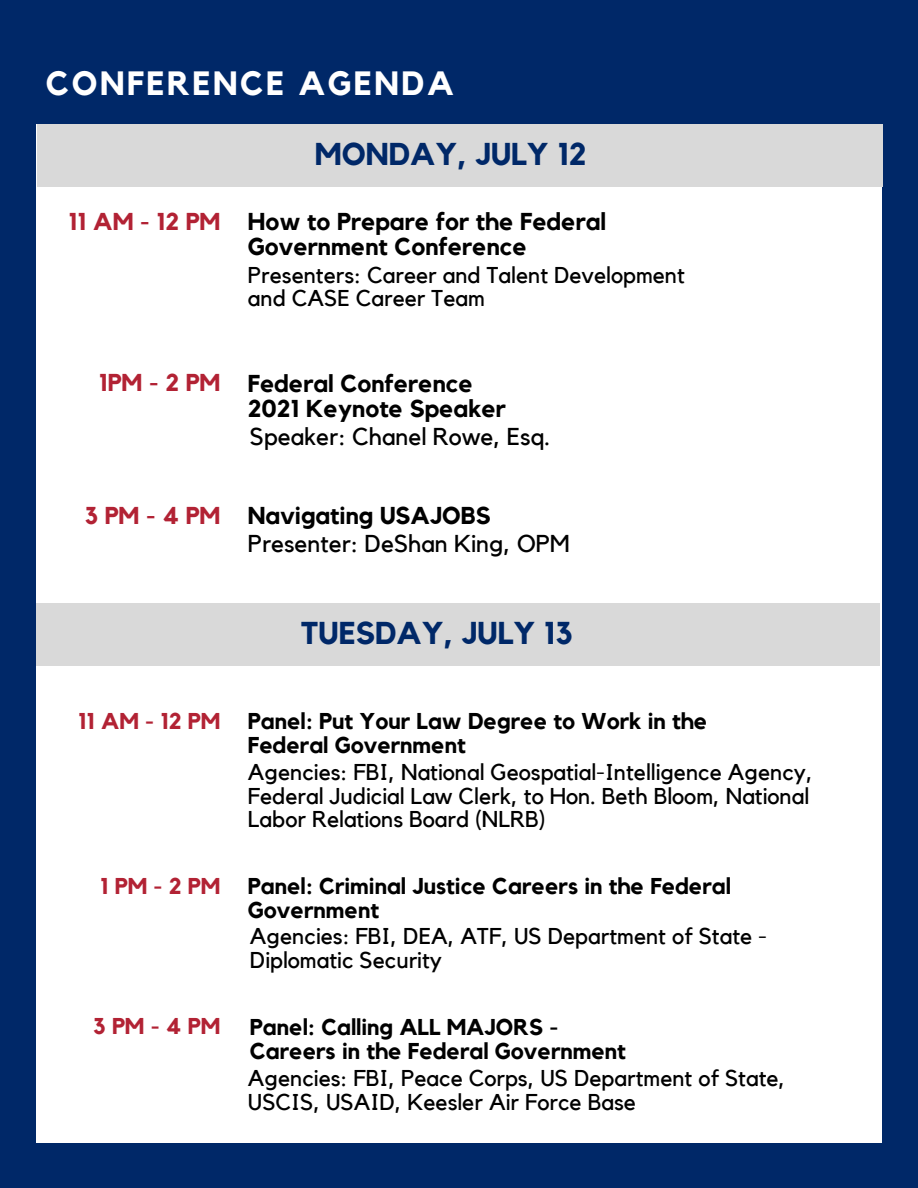
<style>
.page{position:relative;width:918px;height:1188px;background:#002868}
.page>*{position:absolute;margin:0;border:0;box-sizing:border-box;transform-origin:0 0}
.t1{font:700 33.6px "Kollektif";letter-spacing:.075em;color:#fff}
.t2{font:700 31.5px "Kollektif";color:#002868}
.t3{font:700 24.3px "Kollektif";color:#000}
.t4{font:24.3px "Kollektif";color:#000}
.t5{font:700 24.3px "Kollektif";color:#b22234}
.t6{font:22.8px/23.5px "Kollektif";color:#000}
.t7{font:700 22.8px/23.5px "Kollektif";color:#000}
.t8{font:700 22.8px "Kollektif";color:#b22234}
</style>
<div class="page">
<div style="left:37px;top:125px;width:845px;height:1018px;background:#fff"></div>
<div style="left:37px;top:603px;width:843px;height:62px;background:#d9d9d9"></div>
<div style="left:37px;top:125px;width:846px;height:62px;background:#d9d9d9"></div>
<p class="t1" style="left:46px;top:68px;width:409px">CONFERENCE AGENDA</p>
<p class="t2" style="left:315px;top:140px;width:273px">MONDAY, JULY 12</p>
<p class="t5" style="left:69px;top:211px;width:153px">11 AM - 12 PM</p>
<p class="t3" style="left:248px;top:211px;width:360px">How to Prepare for the Federal</p>
<p class="t3" style="left:248px;top:236px;width:281px">Government Conference</p>
<p class="t6" style="left:248px;top:264px;width:439px">Presenters: Career and Talent Development</p>
<p class="t6" style="left:248px;top:287px;width:239px">and CASE Career Team</p>
<p class="t5" style="left:99px;top:372px;width:123px">1PM - 2 PM</p>
<p class="t3" style="left:248px;top:372px;width:226px">Federal Conference</p>
<p class="t3" style="left:248px;top:397px;width:260px">2021 Keynote Speaker</p>
<p class="t4" style="left:250px;top:426px;width:302px">Speaker: Chanel Rowe, Esq.</p>
<p class="t5" style="left:85px;top:504px;width:137px">3PM-4PM</p>
<p class="t3" style="left:248px;top:504px;width:244px">Navigating USAJOBS</p>
<p class="t4" style="left:248px;top:532px;width:324px">Presenter: DeShan King, OPM</p>
<p class="t2" style="left:301px;top:619px;width:273px">TUESDAY, JULY 13</p>
<p class="t8" style="left:78px;top:711px;width:144px">11 AM - 12 PM</p>
<p class="t7" style="left:248px;top:711px;width:461px">Panel: Put Your Law Degree to Work in the<br>Federal Government</p>
<p class="t6" style="left:248px;top:761px;width:566px">Agencies: FBI, National Geospatial-Intelligence Agency,<br>Federal Judicial Law Clerk, to Hon. Beth Bloom, National<br>Labor Relations Board (NLRB)</p>
<p class="t8" style="left:100px;top:876px;width:122px">1PM-2PM</p>
<p class="t7" style="left:248px;top:875px;width:485px">Panel: Criminal Justice Careers in the Federal<br>Government</p>
<p class="t6" style="left:250px;top:925px;width:519px">Agencies: FBI, DEA, ATF, US Department of State -</p>
<p class="t6" style="left:250px;top:949px;width:194px">Diplomatic Security</p>
<p class="t8" style="left:93px;top:1015px;width:129px">3PM-4PM</p>
<p class="t7" style="left:250px;top:1017px;width:310px">Panel: Calling ALL MAJORS -</p>
<p class="t7" style="left:250px;top:1040px;width:378px">Careers in the Federal Government</p>
<p class="t6" style="left:248px;top:1067px;width:539px">Agencies: FBI, Peace Corps, US Department of State,<br>USCIS, USAID, Keesler Air Force Base</p>
</div>
